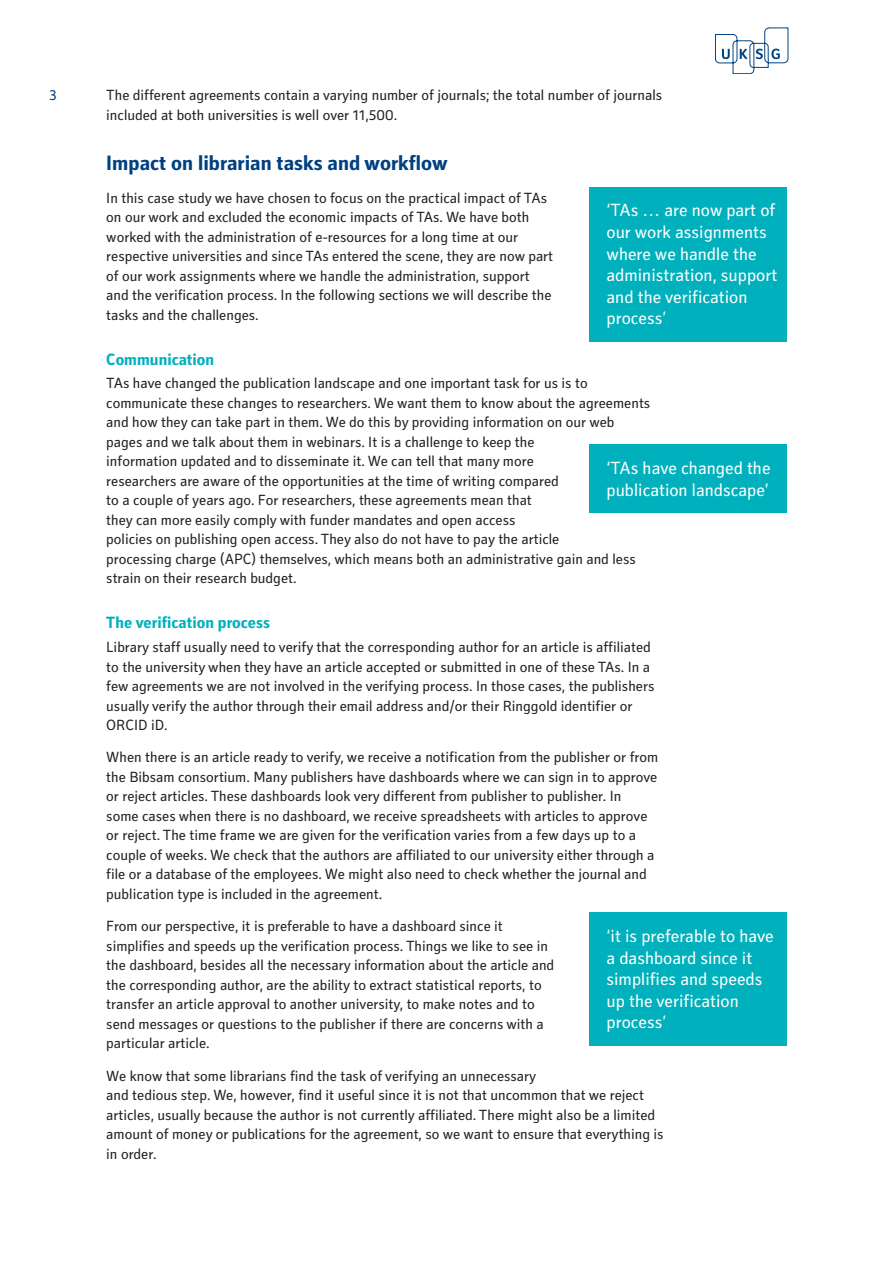
<style>
.page{position:relative;width:893px;height:1263px;background:#fff}
.page>*{position:absolute;margin:0;border:0;box-sizing:border-box;transform-origin:0 0}
.A-Style_Heading{font:700 21px "Secca Std";color:#014081}
.Stand_out_quote{font:18px/21.6px "Secca Std";color:#fff}
.B-Style_Heading{font:700 16.5px "Secca Std";color:#00b0bc}
.Body{font:15px/19.5px "Secca Std";color:#231f20}
.t1{font:15px "Secca Std";color:#014081}
</style>
<div class="page">
<svg style="left:715px;top:28px;width:73px;height:46px"></svg>
<div style="left:590px;top:187px;width:197px;height:154px;background:#00b0bc"></div>
<div style="left:590px;top:445px;width:197px;height:68px;background:#00b0bc"></div>
<div style="left:590px;top:912px;width:197px;height:133px;background:#00b0bc"></div>
<p class="t1" style="left:49px;top:87px;width:9px">3</p>
<p class="Body" style="left:106px;top:86px;width:557px">The different agreements contain a varying number of journals; the total number of journals included at both universities is well over 11,500.</p>
<p class="A-Style_Heading" style="left:106px;top:151px;width:343px">Impact on librarian tasks and workflow</p>
<p class="Body" style="left:106px;top:188px;width:448px">In this case study we have chosen to focus on the practical impact of TAs on our work and excluded the economic impacts of TAs. We have both worked with the administration of e-resources for a long time at our respective universities and since TAs entered the scene, they are now part of our work assignments where we handle the administration, support and the verification process. In the following sections we will describe the tasks and the challenges.</p>
<p class="B-Style_Heading" style="left:106px;top:350px;width:109px">Communication</p>
<p class="Body" style="left:106px;top:374px;width:546px">TAs have changed the publication landscape and one important task for us is to communicate these changes to researchers. We want them to know about the agreements and how they can take part in them. We do this by providing information on our web pages and we talk about them in webinars. It is a challenge to keep the<br>information updated and to disseminate it. We can tell that many more<br>researchers are aware of the opportunities at the time of writing compared<br>to a couple of years ago. For researchers, these agreements mean that<br>they can more easily comply with funder mandates and open access<br>policies on publishing open access. They also do not have to pay the article<br>processing charge (APC) themselves, which means both an administrative gain and less strain on their research budget.</p>
<p class="B-Style_Heading" style="left:106px;top:614px;width:165px">The verification process</p>
<p class="Body" style="left:106px;top:638px;width:550px">Library staff usually need to verify that the corresponding author for an article is affiliated to the university when they have an article accepted or submitted in one of these TAs. In a few agreements we are not involved in the verifying process. In those cases, the publishers usually verify the author through their email address and/or their Ringgold identifier or ORCID iD.</p>
<p class="Body" style="left:106px;top:748px;width:553px">When there is an article ready to verify, we receive a notification from the publisher or from the Bibsam consortium. Many publishers have dashboards where we can sign in to approve or reject articles. These dashboards look very different from publisher to publisher. In<br>some cases when there is no dashboard, we receive spreadsheets with articles to approve or reject. The time frame we are given for the verification varies from a few days up to a couple of weeks. We check that the authors are affiliated to our university either through a file or a database of the employees. We might also need to check whether the journal and publication type is included in the agreement.</p>
<p class="Body" style="left:106px;top:917px;width:449px">From our perspective, it is preferable to have a dashboard since it simplifies and speeds up the verification process. Things we like to see in the dashboard, besides all the necessary information about the article and the corresponding author, are the ability to extract statistical reports, to transfer an article approval to another university, to make notes and to send messages or questions to the publisher if there are concerns with a particular article.</p>
<p class="Body" style="left:106px;top:1066px;width:559px">We know that some librarians find the task of verifying an unnecessary<br>and tedious step. We, however, find it useful since it is not that uncommon that we reject articles, usually because the author is not currently affiliated. There might also be a limited amount of money or publications for the agreement, so we want to ensure that everything is in order.</p>
<p class="Stand_out_quote" style="left:607px;top:200px;width:172px">‘TAs … are now part of our work assignments where we handle the administration, support and the verification process’</p>
<p class="Stand_out_quote" style="left:607px;top:458px;width:166px">‘TAs have changed the publication landscape’</p>
<p class="Stand_out_quote" style="left:607px;top:926px;width:169px">‘it is preferable to have a dashboard since it simplifies and speeds up the verification process’</p>
</div>
